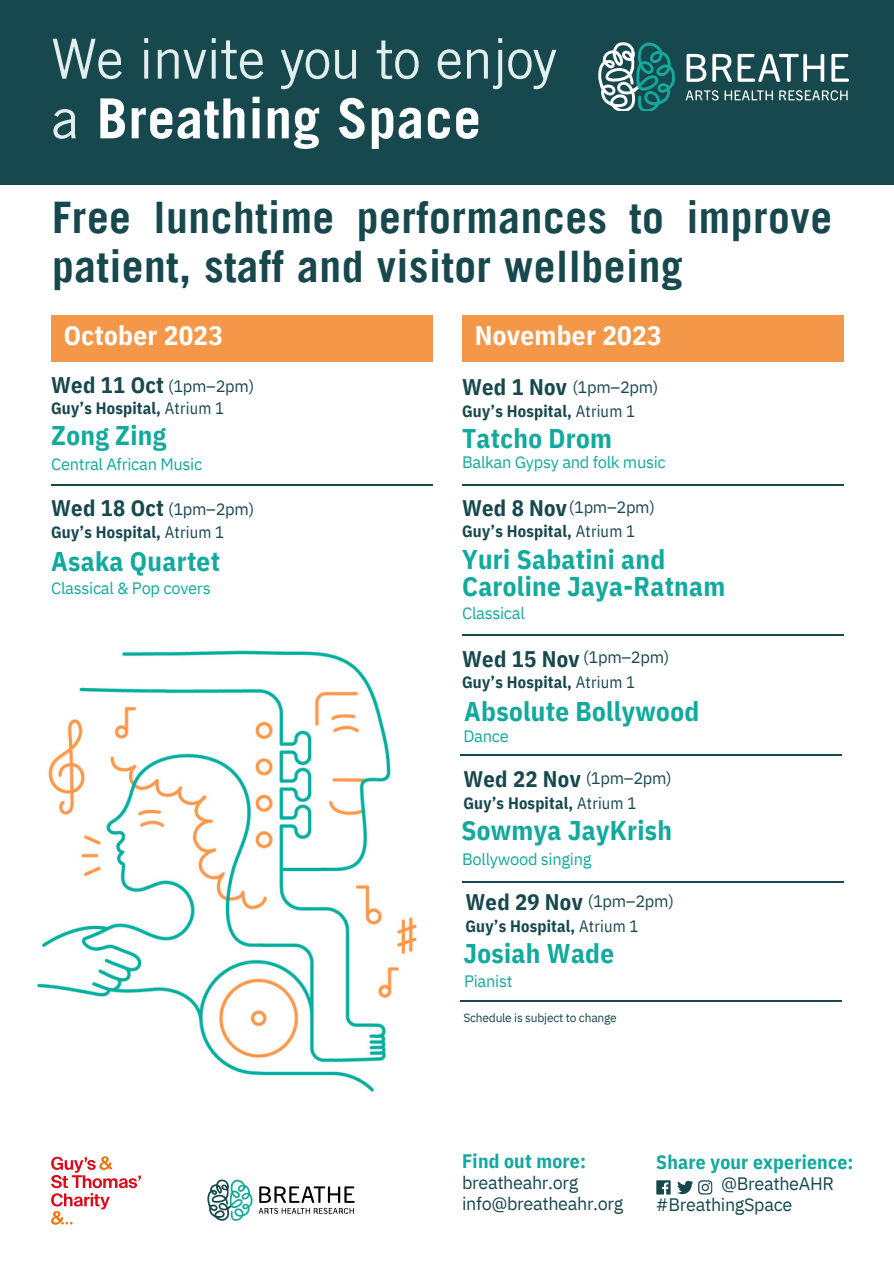
<style>
.page{position:relative;width:894px;height:1264px;background:#fff}
.page>*{position:absolute;margin:0;border:0;box-sizing:border-box;transform-origin:0 0}
.t1{font:55.2px "Trade Gothic LT Pro";letter-spacing:-.02em;color:#e0eeec}
.t2{font:700 55.2px "Trade Gothic LT Pro";letter-spacing:.01em;color:#fff}
.t3{font:700 43.5px/49.5px "Trade Gothic LT Pro";letter-spacing:.01em;color:#17484d}
.t4{font:700 27px/27px "IBM Plex Sans Cond";letter-spacing:.01em;color:#13a99d}
.t5{font:700 27px "IBM Plex Sans Cond";letter-spacing:.01em;color:#fff}
.t6{font:700 22.5px "IBM Plex Sans Cond";letter-spacing:.01em;color:#17484d}
.t7{font:700 19.5px "IBM Plex Sans Cond";letter-spacing:.01em;color:#13a99d}
.t8{font:18px/21.5px "IBM Plex Sans";letter-spacing:-.02em;color:#17484d}
.t9{font:700 16.5px "IBM Plex Sans Cond";letter-spacing:.01em;color:#17484d}
.t10{font:16.5px "IBM Plex Sans";letter-spacing:-.02em;color:#13a99d}
.t11{font:16.5px "IBM Plex Sans";letter-spacing:-.02em;color:#17484d}
.t12{font:12px "IBM Plex Sans";letter-spacing:-.02em;color:#17484d}
.s1{font-weight:400;color:#e0eeec}
.s2{font-weight:400}
</style>
<div class="page">
<hr style="left:51px;top:484px;width:381px;height:1px;background:#17484d">
<hr style="left:462px;top:484px;width:380px;height:1px;background:#17484d">
<hr style="left:462px;top:634px;width:380px;height:1px;background:#17484d">
<div style="left:51px;top:315px;width:381px;height:47px;background:#f49748"></div>
<div style="left:462px;top:315px;width:381px;height:47px;background:#f49748"></div>
<hr style="left:460px;top:754px;width:380px;height:2px;background:#17484d">
<hr style="left:462px;top:881px;width:381px;height:2px;background:#17484d">
<svg style="left:51px;top:1156px;width:90px;height:68px"></svg>
<svg style="left:259px;top:1186px;width:95px;height:27px"></svg>
<svg style="left:207px;top:1179px;width:46px;height:41px"></svg>
<svg style="left:656px;top:1180px;width:36px;height:14px"></svg>
<svg style="left:698px;top:1180px;width:14px;height:14px"></svg>
<div style="left:0;top:0;width:893px;height:184px;background:#17484d"></div>
<svg style="left:686px;top:54px;width:20px;height:28px"></svg>
<svg style="left:712px;top:54px;width:19px;height:28px"></svg>
<svg style="left:737px;top:54px;width:87px;height:28px"></svg>
<svg style="left:831px;top:54px;width:17px;height:28px"></svg>
<svg style="left:685px;top:90px;width:33px;height:11px"></svg>
<svg style="left:724px;top:90px;width:48px;height:10px"></svg>
<svg style="left:779px;top:90px;width:68px;height:11px"></svg>
<svg style="left:598px;top:42px;width:77px;height:69px"></svg>
<hr style="left:460px;top:1000px;width:380px;height:1px;background:#17484d">
<img style="left:37px;top:650px;width:380px;height:442px">
<p class="t1" style="left:51px;top:39px;width:507px">We invite you to enjoy</p>
<p class="t2" style="left:51px;top:98px;width:431px"><span class="s1">a</span> Breathing Space</p>
<p class="t3" style="left:52px;top:198px;width:781px">Free lunchtime performances to improve patient, staff and visitor wellbeing</p>
<p class="t5" style="left:64px;top:317px;width:161px">October 2023</p>
<p class="t5" style="left:474px;top:317px;width:188px">November 2023</p>
<p class="t6" style="left:51px;top:369px;width:114px">Wed 11 Oct</p>
<p class="t11" style="left:168px;top:375px;width:88px">(1pm–2pm)</p>
<p class="t9" style="left:51px;top:397px;width:174px">Guy’s Hospital, <span class="s2">Atrium 1</span></p>
<p class="t6" style="left:462px;top:372px;width:106px">Wed 1 Nov</p>
<p class="t11" style="left:572px;top:376px;width:88px">(1pm–2pm)</p>
<p class="t9" style="left:462px;top:400px;width:174px">Guy’s Hospital, <span class="s2">Atrium 1</span></p>
<p class="t10" style="left:462px;top:451px;width:205px">Balkan Gypsy and folk music</p>
<p class="t4" style="left:51px;top:421px;width:116px">Zong Zing</p>
<p class="t4" style="left:462px;top:424px;width:151px">Tatcho Drom</p>
<p class="t10" style="left:51px;top:453px;width:153px">Central African Music</p>
<p class="t6" style="left:51px;top:492px;width:114px">Wed 18 Oct</p>
<p class="t11" style="left:168px;top:498px;width:88px">(1pm–2pm)</p>
<p class="t9" style="left:51px;top:520px;width:174px">Guy’s Hospital, <span class="s2">Atrium 1</span></p>
<p class="t6" style="left:462px;top:492px;width:106px">Wed 8 Nov</p>
<p class="t11" style="left:568px;top:496px;width:88px">(1pm–2pm)</p>
<p class="t9" style="left:462px;top:520px;width:174px">Guy’s Hospital, <span class="s2">Atrium 1</span></p>
<p class="t4" style="left:51px;top:547px;width:170px">Asaka Quartet</p>
<p class="t10" style="left:51px;top:577px;width:161px">Classical &amp; Pop covers</p>
<p class="t4" style="left:462px;top:545px;width:265px">Yuri Sabatini and<br>Caroline Jaya-Ratnam</p>
<p class="t10" style="left:462px;top:602px;width:64px">Classical</p>
<p class="t6" style="left:462px;top:643px;width:119px">Wed 15 Nov</p>
<p class="t11" style="left:583px;top:646px;width:88px">(1pm–2pm)</p>
<p class="t9" style="left:462px;top:671px;width:174px">Guy’s Hospital, <span class="s2">Atrium 1</span></p>
<p class="t10" style="left:463px;top:724px;width:47px">Dance</p>
<p class="t4" style="left:464px;top:697px;width:236px">Absolute Bollywood</p>
<p class="t6" style="left:463px;top:764px;width:119px">Wed 22 Nov</p>
<p class="t11" style="left:585px;top:767px;width:88px">(1pm–2pm)</p>
<p class="t9" style="left:463px;top:792px;width:174px">Guy’s Hospital, <span class="s2">Atrium 1</span></p>
<p class="t10" style="left:462px;top:848px;width:131px">Bollywood singing</p>
<p class="t4" style="left:461px;top:816px;width:212px">Sowmya JayKrish</p>
<p class="t6" style="left:465px;top:887px;width:119px">Wed 29 Nov</p>
<p class="t11" style="left:587px;top:889px;width:88px">(1pm–2pm)</p>
<p class="t9" style="left:465px;top:915px;width:174px">Guy’s Hospital, <span class="s2">Atrium 1</span></p>
<p class="t10" style="left:464px;top:970px;width:50px">Pianist</p>
<p class="t4" style="left:463px;top:938px;width:152px">Josiah Wade</p>
<p class="t12" style="left:463px;top:1009px;width:155px">Schedule is subject to change</p>
<p class="t7" style="left:462px;top:1148px;width:125px">Find out more:</p>
<p class="t7" style="left:656px;top:1148px;width:199px">Share your experience:</p>
<p class="t8" style="left:462px;top:1171px;width:163px">breatheahr.org info@breatheahr.org</p>
<p class="t8" style="left:720px;top:1172px;width:114px">@BreatheAHR</p>
<p class="t8" style="left:655px;top:1193px;width:138px">#BreathingSpace</p>
</div>
